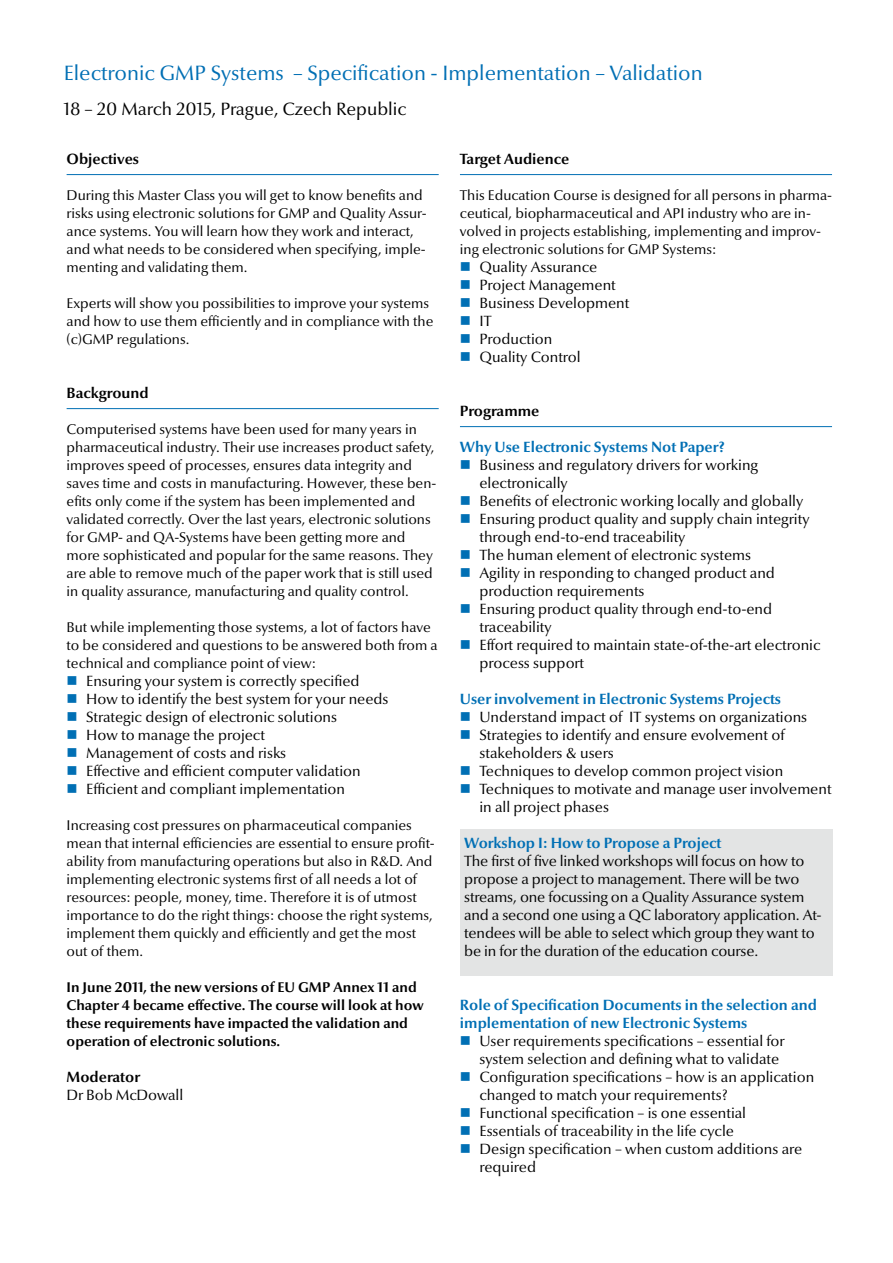
<style>
.page{position:relative;width:893px;height:1263px;background:#fff}
.page>*{position:absolute;margin:0;border:0;box-sizing:border-box;transform-origin:0 0}
.t1{font:21px "Optima Nova LT";color:#006fb4}
.t2{font:18px "Optima Nova LT";color:#000}
.t3{font:15px/18px "Optima Nova LT";color:#000}
.t4{font:700 15px/18px "Optima Nova LT";color:#006fb4}
.t5{font:700 15px "Optima Nova LT";color:#000}
.t6{font:14.25px/18px "Optima Nova LT";color:#000}
.t7{font:700 14.25px/18px "Optima Nova LT";color:#000}
</style>
<div class="page">
<hr style="left:67px;top:174px;width:372px;height:1px;background:#006fb4">
<hr style="left:67px;top:408px;width:372px;height:1px;background:#006fb4">
<hr style="left:460px;top:174px;width:372px;height:1px;background:#006fb4">
<hr style="left:460px;top:426px;width:372px;height:1px;background:#006fb4">
<div style="left:460px;top:830px;width:372px;height:146px;background:#e3e4e4"></div>
<h1 class="t1" style="left:64px;top:61px;width:640px">Electronic GMP Systems – Specification - Implementation – Validation</h1>
<p class="t2" style="left:64px;top:99px;width:344px">18 – 20 March 2015, Prague, Czech Republic</p>
<p class="t5" style="left:67px;top:150px;width:74px">Objectives</p>
<p class="t6" style="left:67px;top:186px;width:362px">During this Master Class you will get to know benefits and risks using electronic solutions for GMP and Quality Assur&shy;ance systems. You will learn how they work and interact, and what needs to be considered when specifying, imple&shy;menting and validating them.</p>
<p class="t6" style="left:67px;top:294px;width:368px">Experts will show you possibilities to improve your systems and how to use them efficiently and in compliance with the (c)GMP regulations.</p>
<p class="t5" style="left:67px;top:384px;width:84px">Background</p>
<p class="t6" style="left:67px;top:420px;width:371px">Computerised systems have been used for many years in pharmaceutical industry. Their use increases product safety, improves speed of processes, ensures data integrity and saves time and costs in manufacturing. However, these ben&shy;efits only come if the system has been implemented and validated correctly. Over the last years, electronic solutions for GMP- and QA-Systems have been getting more and more sophisticated and popular for the same reasons. They are able to remove much of the paper work that is still used in quality assurance, manufacturing and quality control.</p>
<p class="t6" style="left:67px;top:618px;width:373px">But while implementing those systems, a lot of factors have to be considered and questions to be answered both from a technical and compliance point of view:</p>
<p class="t3" style="left:86px;top:672px;width:304px">Ensuring your system is correctly specified How to identify the best system for your needs Strategic design of electronic solutions<br>How to manage the project<br>Management of costs and risks<br>Effective and efficient computer validation Efficient and compliant implementation</p>
<p class="t6" style="left:67px;top:816px;width:370px">Increasing cost pressures on pharmaceutical companies mean that internal efficiencies are essential to ensure profit&shy;ability from manufacturing operations but also in R&amp;D. And implementing electronic systems first of all needs a lot of resources: people, money, time. Therefore it is of utmost importance to do the right things: choose the right systems, implement them quickly and efficiently and get the most out of them.</p>
<p class="t7" style="left:67px;top:978px;width:359px">In June 2011, the new versions of EU GMP Annex 11 and Chapter 4 became effective. The course will look at how these requirements have impacted the validation and operation of electronic solutions.</p>
<p class="t5" style="left:67px;top:1068px;width:75px">Moderator</p>
<p class="t3" style="left:67px;top:1086px;width:118px">Dr Bob McDowall</p>
<p class="t5" style="left:460px;top:150px;width:111px">Target Audience</p>
<p class="t6" style="left:460px;top:186px;width:374px">This Education Course is designed for all persons in pharma&shy;ceutical, biopharmaceutical and API industry who are in&shy;volved in projects establishing, implementing and improv&shy;ing electronic solutions for GMP Systems:</p>
<p class="t3" style="left:479px;top:258px;width:151px">Quality Assurance<br>Project Management<br>Business Development<br>IT<br>Production<br>Quality Control</p>
<p class="t5" style="left:460px;top:402px;width:81px">Programme</p>
<p class="t4" style="left:460px;top:438px;width:266px">Why Use Electronic Systems Not Paper?</p>
<p class="t3" style="left:479px;top:456px;width:343px">Business and regulatory drivers for working electronically<br>Benefits of electronic working locally and globally Ensuring product quality and supply chain integrity through end-to-end traceability<br>The human element of electronic systems<br>Agility in responding to changed product and production requirements<br>Ensuring product quality through end-to-end traceability<br>Effort required to maintain state-of-the-art electronic process support</p>
<p class="t4" style="left:460px;top:690px;width:323px">User involvement in Electronic Systems Projects</p>
<p class="t3" style="left:479px;top:708px;width:354px">Understand impact of IT systems on organizations Strategies to identify and ensure evolvement of stakeholders &amp; users<br>Techniques to develop common project vision Techniques to motivate and manage user involvement in all project phases</p>
<p class="t4" style="left:464px;top:834px;width:259px">Workshop I: How to Propose a Project</p>
<p class="t3" style="left:464px;top:852px;width:359px">The first of five linked workshops will focus on how to propose a project to management. There will be two streams, one focussing on a Quality Assurance system and a second one using a QC laboratory application. At&shy;tendees will be able to select which group they want to be in for the duration of the education course.</p>
<p class="t4" style="left:460px;top:996px;width:358px">Role of Specification Documents in the selection and implementation of new Electronic Systems</p>
<p class="t3" style="left:479px;top:1032px;width:336px">User requirements specifications – essential for system selection and defining what to validate Configuration specifications – how is an application changed to match your requirements?<br>Functional specification – is one essential<br>Essentials of traceability in the life cycle<br>Design specification – when custom additions are required</p>
</div>
